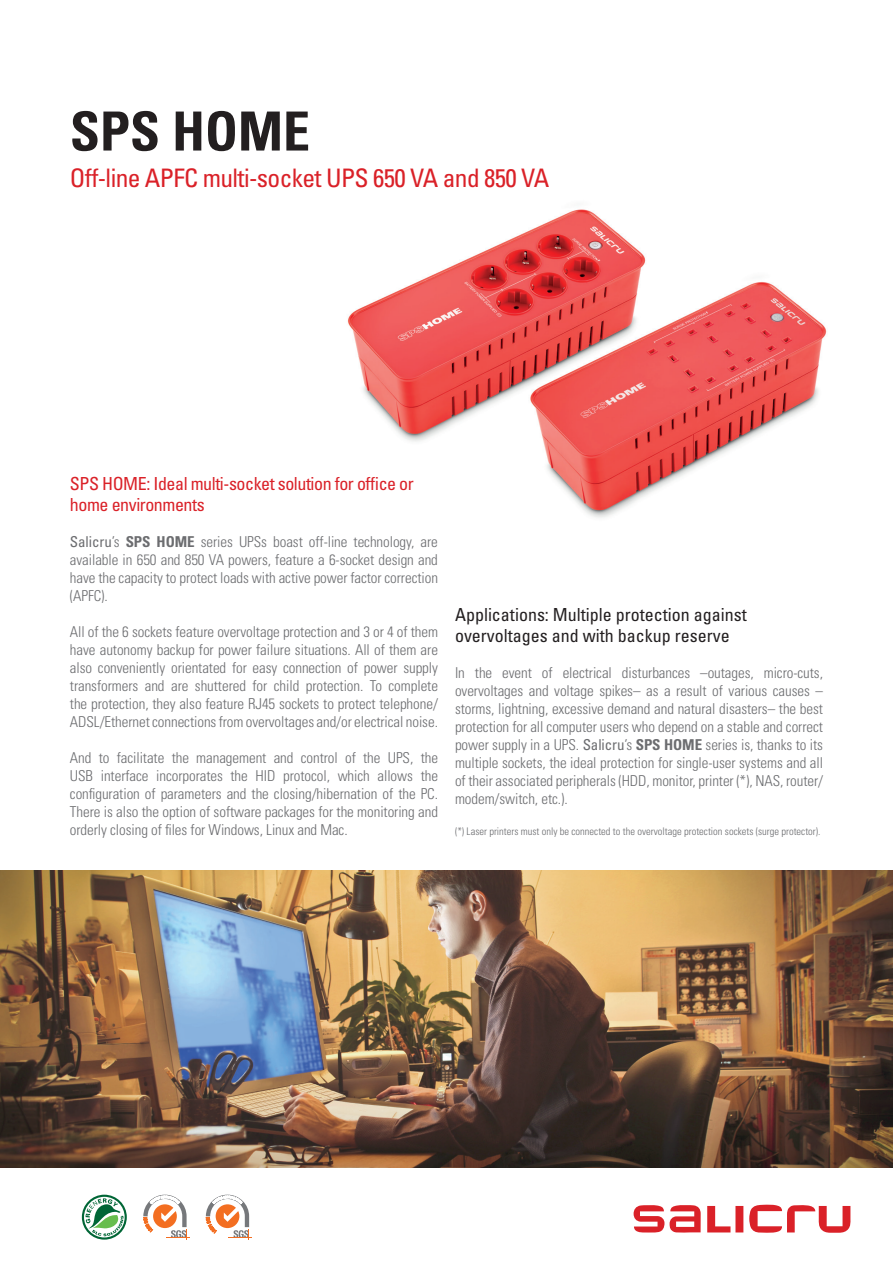
<style>
.page{position:relative;width:893px;height:1263px;background:#fff}
.page>*{position:absolute;margin:0;border:0;box-sizing:border-box;transform-origin:0 0}
.t1{font:700 condensed 54px "Univers LT Std";color:#231f20}
.t2{font:condensed 25.5px "Univers LT Std";letter-spacing:-.025em;color:#da2128}
.t3{font:condensed 18px/21px "Univers LT Std";color:#231f20}
.t4{font:condensed 18px/21px "Univers LT Std";letter-spacing:-.025em;color:#da2128}
.t5{font:300 condensed 15px/18px "Univers LT Std";letter-spacing:-.005em;color:#6c6d70;text-align:justify}
.t6{font:300 condensed 10.5px "Univers LT Std";color:#6c6d70}
.s1{font-weight:400}
.s2{font-weight:700}
</style>
<div class="page">
<svg style="left:634px;top:1204px;width:217px;height:29px"></svg>
<img style="left:0;top:871px;width:893px;height:297px">
<img style="left:347px;top:209px;width:480px;height:309px">
<svg style="left:82px;top:1195px;width:45px;height:44px"></svg>
<svg style="left:143px;top:1195px;width:46px;height:44px"></svg>
<svg style="left:206px;top:1195px;width:46px;height:44px"></svg>
<h1 class="t1" style="left:70px;top:98px;width:242px">SPS HOME</h1>
<h2 class="t2" style="left:70px;top:162px;width:481px">Off-line APFC multi-socket UPS 650 VA and 850 VA</h2>
<p class="t4" style="left:70px;top:472px;width:345px">SPS HOME: Ideal multi-socket solution for office or home environments</p>
<p class="t5" style="left:70px;top:532px;width:370px"><span class="s1">Salicru</span>’s <span class="s2">SPS HOME</span> series UPSs boast off-line technology, are available in 650 and 850 VA powers, feature a 6-socket design and have the capacity to protect loads with active power factor correction (APFC).</p>
<p class="t5" style="left:70px;top:622px;width:370px">All of the 6 sockets feature overvoltage protection and 3 or 4 of them have autonomy backup for power failure situations. All of them are also conveniently orientated for easy connection of power supply transformers and are shuttered for child protection. To complete the protection, they also feature RJ45 sockets to protect telephone/ ADSL/Ethernet connections from overvoltages and/or electrical noise.</p>
<p class="t5" style="left:70px;top:748px;width:370px">And to facilitate the management and control of the UPS, the USB interface incorporates the HID protocol, which allows the configuration of parameters and the closing/hibernation of the PC.<br>There is also the option of software packages for the monitoring and orderly closing of files for Windows, Linux and Mac.</p>
<p class="t3" style="left:455px;top:604px;width:293px">Applications: Multiple protection against overvoltages and with backup reserve</p>
<p class="t5" style="left:455px;top:664px;width:370px">In the event of electrical disturbances –outages, micro-cuts, overvoltages and voltage spikes– as a result of various causes – storms, lightning, excessive demand and natural disasters– the best protection for all computer users who depend on a stable and correct power supply in a UPS. <span class="s1">Salicru</span>’s <span class="s2">SPS HOME</span> series is, thanks to its multiple sockets, the ideal protection for single-user systems and all of their associated peripherals (HDD, monitor, printer (*), NAS, router/ modem/switch, etc.).</p>
<p class="t6" style="left:455px;top:825px;width:367px">(*) Laser printers must only be connected to the overvoltage protection sockets (surge protector).</p>
</div>
